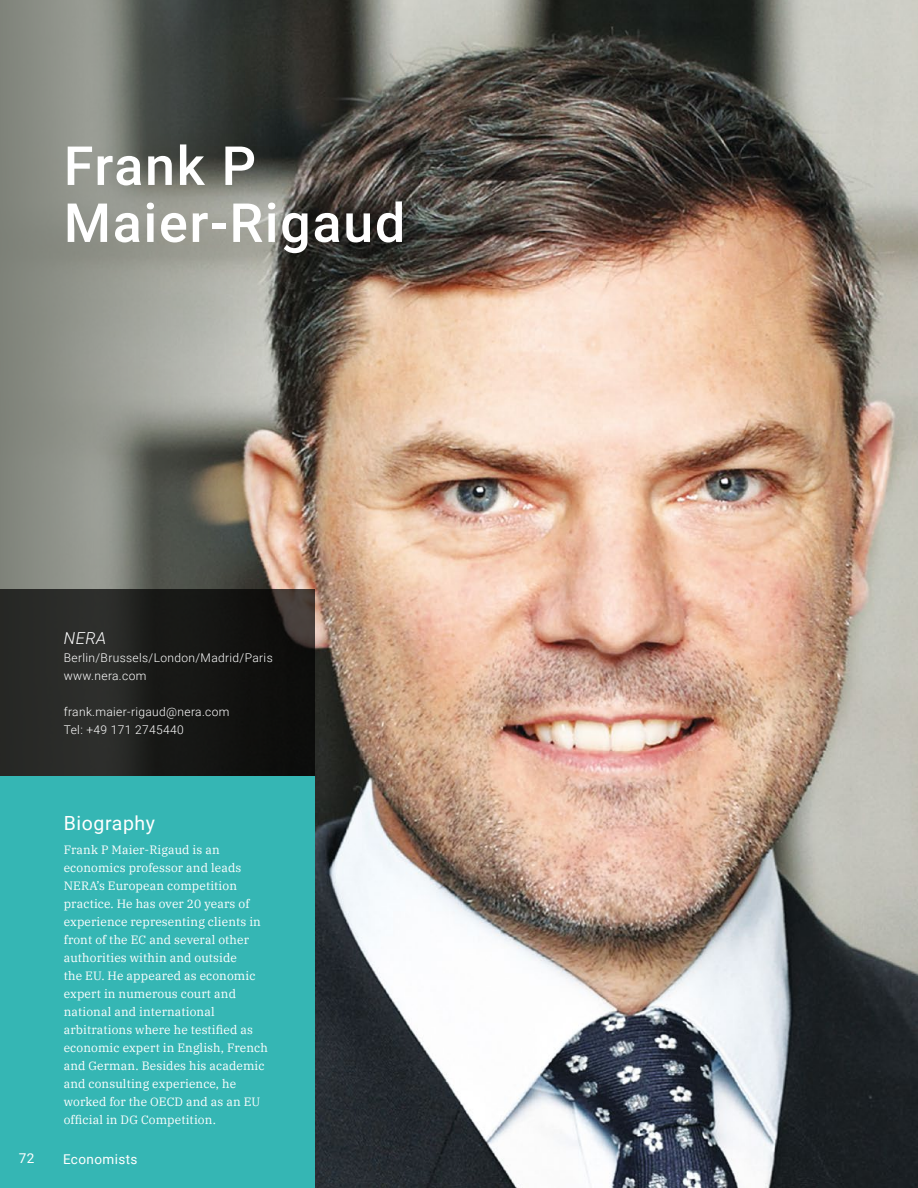
<style>
.page{position:relative;width:918px;height:1188px;background:#fff}
.page>*{position:absolute;margin:0;border:0;box-sizing:border-box;transform-origin:0 0}
.Lawyer_Name{font:500 54px/57px "Roboto";letter-spacing:.03em;color:#fff}
.Biography_Title{font:19.5px "Roboto";letter-spacing:.03em;color:#fff}
.Firm_Name{font:italic 300 16.5px "Roboto";color:#fff}
.t1{font:13.5px "Roboto";letter-spacing:.03em;color:#fff}
.Biography_Body{font:12px/18px "IBM Plex Serif";letter-spacing:.01em;color:#fff}
.Contact_Details{font:300 12px "Roboto";letter-spacing:.03em;color:#fff}
</style>
<div class="page">
<img style="left:0;top:0;width:918px;height:1188px">
<svg style="left:0;top:590px;width:315px;height:187px;background:#1e1f1d"></svg>
<div style="left:0;top:777px;width:315px;height:411px;background:#35b6b4"></div>
<p class="Lawyer_Name" style="left:64px;top:135px;width:343px">Frank P<br>Maier-Rigaud</p>
<p class="Firm_Name" style="left:64px;top:626px;width:44px">NERA</p>
<p class="Contact_Details" style="left:64px;top:649px;width:210px">Berlin/Brussels/London/Madrid/Paris</p>
<p class="Contact_Details" style="left:64px;top:667px;width:84px">www.nera.com</p>
<p class="Contact_Details" style="left:64px;top:703px;width:167px">frank.maier-rigaud@nera.com</p>
<p class="Contact_Details" style="left:64px;top:721px;width:122px">Tel: +49 171 2745440</p>
<p class="Biography_Title" style="left:64px;top:809px;width:93px">Biography</p>
<p class="Biography_Body" style="left:64px;top:840px;width:206px">Frank P Maier-Rigaud is an economics professor and leads<br>NERA’s European competition practice. He has over 20 years of experience representing clients in front of the EC and several other authorities within and outside<br>the EU. He appeared as economic expert in numerous court and national and international arbitrations where he testified as economic expert in English, French and German. Besides his academic and consulting experience, he worked for the OECD and as an EU official in DG Competition.</p>
<p class="t1" style="left:19px;top:1149px;width:17px">72</p>
<p class="t1" style="left:63px;top:1149px;width:76px">Economists</p>
</div>
